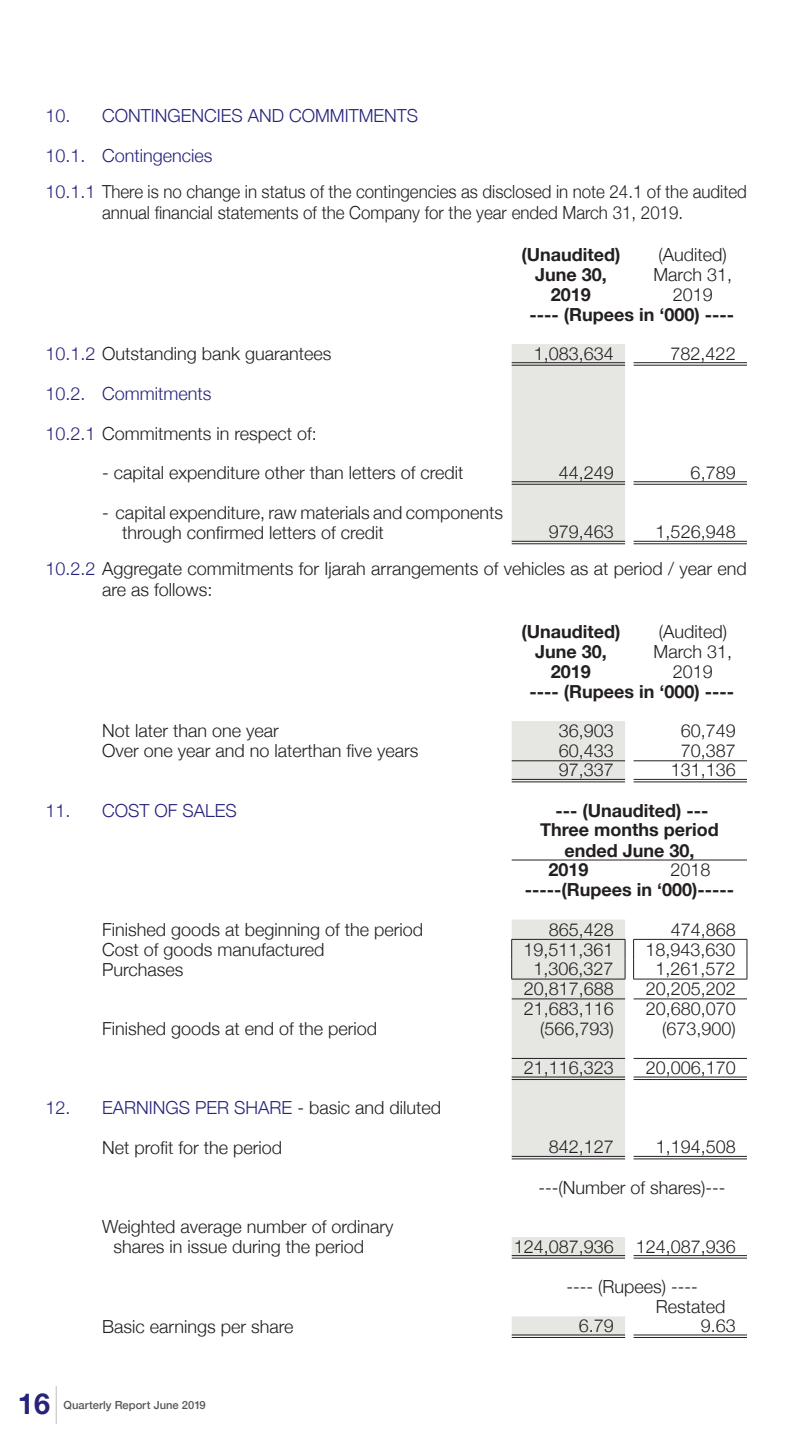
<style>
.page{position:relative;width:792px;height:1440px;background:#fff}
.page>*{position:absolute;margin:0;border:0;box-sizing:border-box;transform-origin:0 0}
.t1{font:700 28.8px "Helvetica Neue";color:#26237b}
.t2{font:300 18px/19.8px "Helvetica Neue";color:#231f20}
.t3{font:300 18px/36.2px "Helvetica Neue";color:#231f20;scale:.94 1}
.t4{font:700 18px/19.2px "Helvetica Neue";color:#231f20;text-align:center}
.t5{font:300 18px "Helvetica Neue";color:#26237b}
.t6{font:500 11.2px "Helvetica Neue";color:#57585a}
.s1{color:#26237b}
.s2{color:#231f20}
</style>
<div class="page">
<hr style="left:56px;top:1386px;width:1px;height:38px;background:#bcbdc0">
<div style="left:512px;top:344px;width:113px;height:199px;background:#e6e6e2"></div>
<svg style="left:512px;top:721px;width:113px;height:614px;fill:#e6e6e2"></svg>
<hr style="left:512px;top:362px;width:113px;height:1px;background:#231f20">
<hr style="left:512px;top:365px;width:113px;height:1px;background:#231f20">
<hr style="left:634px;top:362px;width:113px;height:1px;background:#231f20">
<hr style="left:634px;top:365px;width:113px;height:1px;background:#231f20">
<hr style="left:512px;top:481px;width:113px;height:1px;background:#231f20">
<hr style="left:512px;top:484px;width:113px;height:1px;background:#231f20">
<hr style="left:634px;top:481px;width:113px;height:1px;background:#231f20">
<hr style="left:634px;top:484px;width:113px;height:1px;background:#231f20">
<hr style="left:512px;top:541px;width:113px;height:1px;background:#231f20">
<hr style="left:512px;top:543px;width:113px;height:1px;background:#231f20">
<hr style="left:634px;top:541px;width:113px;height:1px;background:#231f20">
<hr style="left:634px;top:543px;width:113px;height:1px;background:#231f20">
<hr style="left:512px;top:779px;width:113px;height:1px;background:#231f20">
<hr style="left:512px;top:782px;width:113px;height:1px;background:#231f20">
<hr style="left:634px;top:779px;width:113px;height:1px;background:#231f20">
<hr style="left:634px;top:782px;width:113px;height:1px;background:#231f20">
<hr style="left:512px;top:1077px;width:113px;height:1px;background:#231f20">
<hr style="left:512px;top:1079px;width:113px;height:1px;background:#231f20">
<hr style="left:634px;top:1077px;width:113px;height:1px;background:#231f20">
<hr style="left:634px;top:1079px;width:113px;height:1px;background:#231f20">
<hr style="left:512px;top:1156px;width:113px;height:1px;background:#231f20">
<hr style="left:512px;top:1159px;width:113px;height:1px;background:#231f20">
<hr style="left:634px;top:1156px;width:113px;height:1px;background:#231f20">
<hr style="left:634px;top:1159px;width:113px;height:1px;background:#231f20">
<hr style="left:512px;top:1255px;width:113px;height:1px;background:#231f20">
<hr style="left:512px;top:1258px;width:113px;height:1px;background:#231f20">
<hr style="left:634px;top:1255px;width:113px;height:1px;background:#231f20">
<hr style="left:634px;top:1258px;width:113px;height:1px;background:#231f20">
<hr style="left:512px;top:1335px;width:113px;height:1px;background:#231f20">
<hr style="left:512px;top:1337px;width:113px;height:1px;background:#231f20">
<hr style="left:634px;top:1335px;width:113px;height:1px;background:#231f20">
<hr style="left:634px;top:1337px;width:113px;height:1px;background:#231f20">
<hr style="left:512px;top:760px;width:113px;height:1px;background:#231f20">
<hr style="left:634px;top:760px;width:113px;height:1px;background:#231f20">
<hr style="left:512px;top:860px;width:113px;height:1px;background:#231f20">
<hr style="left:634px;top:860px;width:113px;height:1px;background:#231f20">
<hr style="left:511px;top:939px;width:114px;height:1px;background:#231f20">
<hr style="left:633px;top:939px;width:114px;height:1px;background:#231f20">
<svg style="left:511px;top:940px;width:1px;height:39px"></svg>
<svg style="left:625px;top:940px;width:1px;height:39px"></svg>
<svg style="left:633px;top:940px;width:1px;height:39px"></svg>
<svg style="left:747px;top:940px;width:1px;height:39px"></svg>
<hr style="left:511px;top:979px;width:114px;height:1px;background:#231f20">
<hr style="left:633px;top:979px;width:114px;height:1px;background:#231f20">
<hr style="left:512px;top:999px;width:113px;height:1px;background:#231f20">
<hr style="left:634px;top:999px;width:113px;height:1px;background:#231f20">
<hr style="left:512px;top:1058px;width:113px;height:1px;background:#231f20">
<hr style="left:634px;top:1058px;width:113px;height:1px;background:#231f20">
<p class="t5" style="left:45px;top:101px;width:374px">10. CONTINGENCIES AND COMMITMENTS</p>
<p class="t3" style="left:45px;top:137px;width:748px"><span class="s1">10.1. Contingencies<br>10.1.1</span> There is no change in status of the contingencies as disclosed in note 24.1 of the audited</p>
<p class="t3" style="left:102px;top:194px;width:620px">annual financial statements of the Company for the year ended March 31, 2019.</p>
<p class="t4" style="left:521px;top:246px;width:100px">(Unaudited)</p>
<p class="t2" style="left:659px;top:244px;width:70px">(Audited)</p>
<p class="t4" style="left:535px;top:266px;width:73px">June 30,</p>
<p class="t2" style="left:654px;top:264px;width:80px">March 31,</p>
<p class="t4" style="left:551px;top:285px;width:42px">2019</p>
<p class="t2" style="left:673px;top:284px;width:42px">2019</p>
<p class="t4" style="left:530px;top:305px;width:206px">---- (Rupees in ‘000) ----</p>
<p class="t2" style="left:45px;top:343px;width:288px"><span class="s1">10.1.2</span> Outstanding bank guarantees</p>
<p class="t2" style="left:534px;top:342px;width:82px">1,083,634</p>
<p class="t2" style="left:671px;top:342px;width:67px">782,422</p>
<p class="t5" style="left:45px;top:379px;width:168px">10.2. Commitments</p>
<p class="t2" style="left:45px;top:422px;width:273px"><span class="s1">10.2.1</span> Commitments in respect of:</p>
<p class="t2" style="left:102px;top:462px;width:363px">- capital expenditure other than letters of credit</p>
<p class="t2" style="left:559px;top:461px;width:57px">44,249</p>
<p class="t2" style="left:691px;top:461px;width:47px">6,789</p>
<p class="t2" style="left:122px;top:502px;width:383px;text-indent:-20px">- capital expenditure, raw materials and components through confirmed letters of credit</p>
<p class="t2" style="left:45px;top:512px;width:703px;line-height:37px;text-indent:610px">1,526,948<br><span class="s1">10.2.2</span> Aggregate commitments for Ijarah arrangements of vehicles as at period / year end</p>
<p class="t2" style="left:102px;top:579px;width:112px">are as follows:</p>
<p class="t4" style="left:521px;top:623px;width:100px">(Unaudited)</p>
<p class="t2" style="left:659px;top:621px;width:70px">(Audited)</p>
<p class="t4" style="left:535px;top:643px;width:73px">June 30,</p>
<p class="t2" style="left:654px;top:641px;width:80px">March 31,</p>
<p class="t4" style="left:551px;top:662px;width:42px">2019</p>
<p class="t2" style="left:673px;top:661px;width:42px">2019</p>
<p class="t4" style="left:530px;top:682px;width:206px">---- (Rupees in ‘000) ----</p>
<p class="t2" style="left:102px;top:720px;width:178px">Not later than one year</p>
<p class="t2" style="left:559px;top:720px;width:57px">36,903</p>
<p class="t2" style="left:681px;top:720px;width:57px">60,749</p>
<p class="t2" style="left:102px;top:740px;width:318px">Over one year and no laterthan five years</p>
<p class="t2" style="left:559px;top:740px;width:57px">60,433</p>
<p class="t2" style="left:681px;top:740px;width:57px">70,387</p>
<p class="t2" style="left:559px;top:759px;width:57px">97,337</p>
<p class="t2" style="left:671px;top:759px;width:67px">131,136</p>
<p class="t5" style="left:45px;top:796px;width:193px">11. COST OF SALES</p>
<p class="t4" style="left:540px;top:801px;width:180px">--- (Unaudited) ---<br>Three months period</p>
<p class="t4" style="left:548px;top:841px;width:147px;text-align:left;text-indent:16px">ended June 30,<br>2019</p>
<p class="t2" style="left:549px;top:521px;width:67px">979,463</p>
<p class="t2" style="left:670px;top:859px;width:42px">2018</p>
<p class="t4" style="left:525px;top:881px;width:211px">-----(Rupees in ‘000)-----</p>
<p class="t2" style="left:102px;top:919px;width:323px">Finished goods at beginning of the period</p>
<p class="t2" style="left:549px;top:918px;width:67px">865,428</p>
<p class="t2" style="left:671px;top:918px;width:67px">474,868</p>
<p class="t2" style="left:102px;top:938px;width:224px">Cost of goods manufactured</p>
<p class="t2" style="left:524px;top:938px;width:92px">19,511,361</p>
<p class="t2" style="left:645px;top:938px;width:92px">18,943,630</p>
<p class="t2" style="left:102px;top:958px;width:83px">Purchases</p>
<p class="t2" style="left:534px;top:958px;width:82px">1,306,327</p>
<p class="t2" style="left:655px;top:958px;width:82px">1,261,572</p>
<p class="t2" style="left:524px;top:978px;width:92px">20,817,688</p>
<p class="t2" style="left:646px;top:978px;width:92px">20,205,202</p>
<p class="t2" style="left:524px;top:998px;width:92px">21,683,116</p>
<p class="t2" style="left:646px;top:998px;width:92px">20,680,070</p>
<p class="t2" style="left:102px;top:1018px;width:277px">Finished goods at end of the period</p>
<p class="t2" style="left:540px;top:1018px;width:75px">(566,793)</p>
<p class="t2" style="left:662px;top:1018px;width:75px">(673,900)</p>
<p class="t2" style="left:524px;top:1057px;width:92px">21,116,323</p>
<p class="t2" style="left:646px;top:1057px;width:92px">20,006,170</p>
<p class="t5" style="left:46px;top:1093px;width:397px">12. EARNINGS PER SHARE <span class="s2">- basic and diluted</span></p>
<p class="t2" style="left:102px;top:1137px;width:182px">Net profit for the period</p>
<p class="t2" style="left:549px;top:1136px;width:67px">842,127</p>
<p class="t2" style="left:656px;top:1136px;width:82px">1,194,508</p>
<p class="t2" style="left:539px;top:1176px;width:189px">---(Number of shares)---</p>
<p class="t2" style="left:114px;top:1216px;width:281px;text-indent:-11px">Weighted average number of ordinary shares in issue during the period</p>
<p class="t2" style="left:514px;top:1235px;width:223px">124,087,936 124,087,936</p>
<p class="t2" style="left:656px;top:1276px;width:71px;text-indent:-89px">---- (Rupees) ----<br>Restated</p>
<p class="t2" style="left:102px;top:1315px;width:193px">Basic earnings per share</p>
<p class="t2" style="left:579px;top:1315px;width:37px">6.79</p>
<p class="t2" style="left:701px;top:1315px;width:37px">9.63</p>
<h1 class="t1" style="left:18px;top:1382px;width:34px">16</h1>
<p class="t6" style="left:64px;top:1396px;width:144px">Quarterly Report June 2019</p>
</div>
